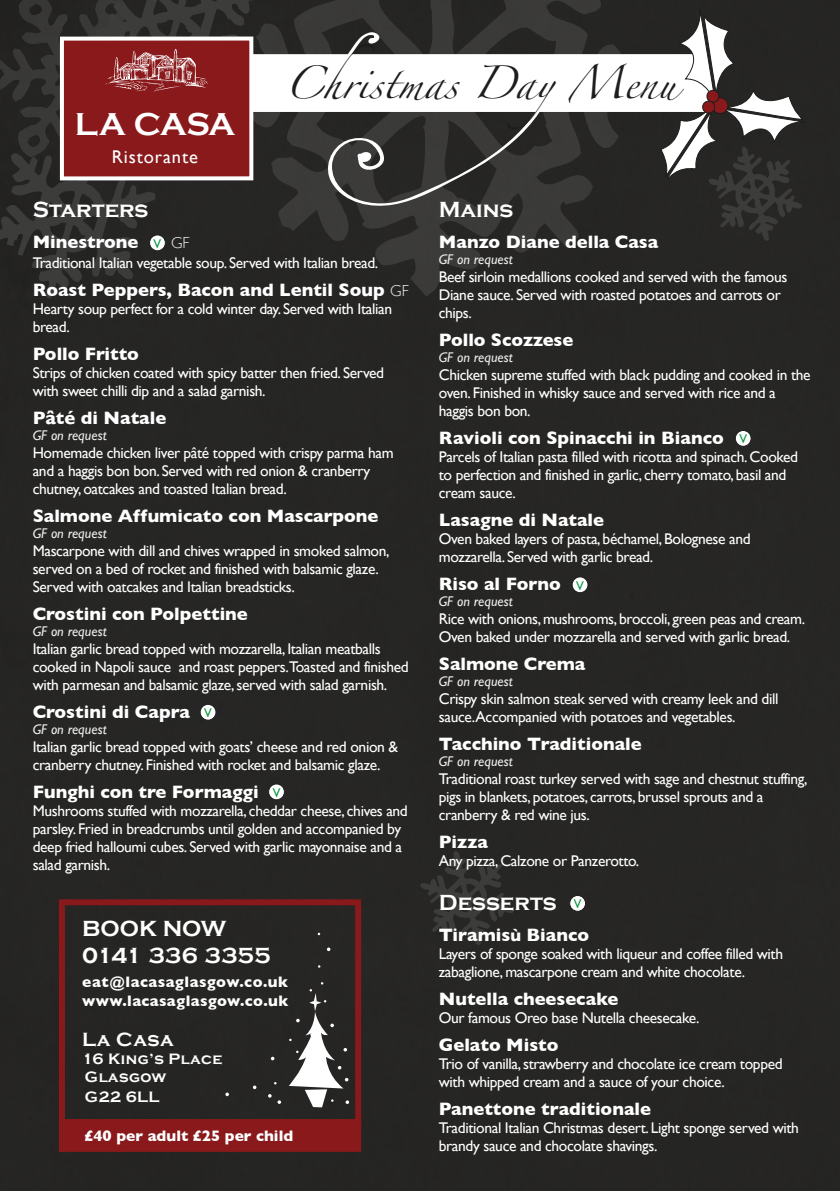
<style>
.page{position:relative;width:840px;height:1191px;background:#fff}
.page>*{position:absolute;margin:0;border:0;box-sizing:border-box;transform-origin:0 0}
.t1{font:700 32.6px "Copperplate Gothic";letter-spacing:-.015em;color:#fff}
.t2{font:29.6px "Zapfino";color:#1d1d1b}
.t3{font:700 22.6px/26.8px "Copperplate Gothic";color:#fff}
.t4{font:700 19.8px "Copperplate Gothic";letter-spacing:.025em;color:#fff}
.t5{font:700 18.4px "Gill Sans";color:#fff}
.t6{font:18.4px "Gill Sans";letter-spacing:.05em;color:#fff}
.t7{font:300 16px "Gill Sans";color:#ededed}
.t8{font:15.4px/18px "Gill Sans";letter-spacing:-.025em;color:#fff}
.t9{font:700 15.4px/19.8px "Gill Sans";letter-spacing:.025em;color:#fff}
.t10{font:700 15.4px/19px "Copperplate Gothic";letter-spacing:.025em;color:#fff}
.t11{font:700 15.4px "Gill Sans";color:#fff}
.t12{font:italic 14px "Gill Sans";color:#ededed}
.t13{font:12.6px "Gill Sans";color:#009239}
.s1{font-weight:300;font-size:16px;color:#ededed}
.s2{font-size:16.8px}
</style>
<div class="page">
<div style="left:0;top:0;width:839px;height:1191px;background:#262624"></div>
<svg style="left:420px;top:851px;width:93px;height:94px;background:#2d2d2c"></svg>
<svg style="left:271px;top:1056px;width:3px;height:4px"></svg>
<svg style="left:253px;top:1085px;width:3px;height:4px"></svg>
<svg style="left:277px;top:1100px;width:4px;height:4px"></svg>
<svg style="left:225px;top:1092px;width:4px;height:4px"></svg>
<svg style="left:326px;top:947px;width:4px;height:4px"></svg>
<svg style="left:288px;top:982px;width:61px;height:125px"></svg>
<svg style="left:0;top:0;width:814px;height:298px;background:#544847"></svg>
<div style="left:59px;top:899px;width:302px;height:226px;border:6px solid #89191b"></div>
<div style="left:59px;top:1119px;width:302px;height:32px;background:#89191b"></div>
<div style="left:200px;top:704px;width:16px;height:16px;background:#fff;border-radius:50%"></div>
<div style="left:200px;top:704px;width:16px;height:16px;border:1px solid #1d1d1b;border-radius:50%"></div>
<div style="left:268px;top:784px;width:16px;height:16px;background:#fff;border-radius:50%"></div>
<div style="left:268px;top:783px;width:16px;height:17px;border:1px solid #1d1d1b;border-radius:50%"></div>
<div style="left:734px;top:430px;width:16px;height:16px;background:#fff;border-radius:50%"></div>
<div style="left:734px;top:430px;width:17px;height:16px;border:1px solid #1d1d1b;border-radius:50%"></div>
<div style="left:569px;top:895px;width:16px;height:16px;background:#fff;border-radius:50%"></div>
<div style="left:569px;top:895px;width:16px;height:16px;border:1px solid #1d1d1b;border-radius:50%"></div>
<div style="left:149px;top:235px;width:16px;height:16px;background:#fff;border-radius:50%"></div>
<div style="left:149px;top:235px;width:16px;height:16px;border:1px solid #1d1d1b;border-radius:50%"></div>
<div style="left:572px;top:577px;width:15px;height:15px;background:#fff;border-radius:50%"></div>
<div style="left:571px;top:576px;width:17px;height:17px;border:1px solid #1d1d1b;border-radius:50%"></div>
<h1 class="t1" style="left:75px;top:106px;width:161px">LA CASA</h1>
<p class="t6" style="left:112px;top:146px;width:88px">Ristorante</p>
<h2 class="t2" style="left:284px;top:70px;width:394px">Christmas DayMenu</h2>
<h3 class="t3" style="left:33px;top:196px;width:117px">Starters</h3>
<p class="t5" style="left:33px;top:227px;width:107px">Minestrone</p>
<p class="t7" style="left:171px;top:230px;width:20px">GF</p>
<p class="t8" style="left:33px;top:253px;width:347px">Traditional Italian vegetable soup. Served with Italian bread.</p>
<p class="t5" style="left:33px;top:275px;width:377px">Roast Peppers, Bacon and Lentil Soup <span class="s1">GF</span></p>
<p class="t8" style="left:33px;top:299px;width:360px">Hearty soup perfect for a cold winter day. Served with Italian bread.</p>
<p class="t5" style="left:33px;top:339px;width:108px">Pollo Fritto</p>
<p class="t8" style="left:33px;top:363px;width:352px">Strips of chicken coated with spicy batter then fried. Served with sweet chilli dip and a salad garnish.</p>
<p class="t5" style="left:33px;top:403px;width:135px">Pâté di Natale</p>
<p class="t12" style="left:33px;top:427px;width:75px">GF on request</p>
<p class="t8" style="left:33px;top:443px;width:362px">Homemade chicken liver pâté topped with crispy parma ham and a haggis bon bon. Served with red onion &amp; cranberry chutney, oatcakes and toasted Italian bread.</p>
<p class="t5" style="left:33px;top:501px;width:347px">Salmone Affumicato con Mascarpone</p>
<p class="t12" style="left:33px;top:525px;width:75px">GF on request</p>
<p class="t8" style="left:33px;top:541px;width:358px">Mascarpone with dill and chives wrapped in smoked salmon, served on a bed of rocket and finished with balsamic glaze.<br>Served with oatcakes and Italian breadsticks.</p>
<p class="t5" style="left:33px;top:599px;width:216px">Crostini con Polpettine</p>
<p class="t12" style="left:33px;top:623px;width:75px">GF on request</p>
<p class="t8" style="left:33px;top:639px;width:377px">Italian garlic bread topped with mozzarella, Italian meatballs cooked in Napoli sauce and roast peppers.Toasted and finished with parmesan and balsamic glaze, served with salad garnish.</p>
<p class="t5" style="left:33px;top:697px;width:159px">Crostini di Capra</p>
<p class="t12" style="left:33px;top:721px;width:75px">GF on request</p>
<p class="t8" style="left:33px;top:737px;width:367px">Italian garlic bread topped with goats’ cheese and red onion &amp; cranberry chutney. Finished with rocket and balsamic glaze.</p>
<p class="t5" style="left:33px;top:777px;width:227px">Funghi con tre Formaggi</p>
<p class="t8" style="left:33px;top:801px;width:376px">Mushrooms stuffed with mozzarella, cheddar cheese, chives and parsley. Fried in breadcrumbs until golden and accompanied by deep fried halloumi cubes. Served with garlic mayonnaise and a salad garnish.</p>
<p class="t13" style="left:153px;top:236px;width:9px">V</p>
<p class="t13" style="left:204px;top:705px;width:9px">V</p>
<p class="t13" style="left:272px;top:785px;width:9px">V</p>
<h3 class="t3" style="left:82px;top:915px;width:190px">BOOK NOW<br>0141 336 3355</h3>
<p class="t9" style="left:82px;top:971px;width:208px">eat@lacasaglasgow.co.uk www.lacasaglasgow.co.uk</p>
<p class="t4" style="left:82px;top:1028px;width:93px">La Casa</p>
<p class="t10" style="left:82px;top:1049px;width:141px">16 King’s Place<br>Glasgow<br>G22 6LL</p>
<p class="t11" style="left:84px;top:1123px;width:210px">£40 per adult £25 per child</p>
<h3 class="t3" style="left:438px;top:196px;width:76px">Mains</h3>
<p class="t5" style="left:438px;top:227px;width:221px">Manzo Diane della Casa</p>
<p class="t12" style="left:438px;top:251px;width:75px">GF on request</p>
<p class="t8" style="left:438px;top:268px;width:350px">Beef sirloin medallions cooked and served with the famous<br>Diane sauce. Served with roasted potatoes and carrots or chips.</p>
<p class="t5" style="left:438px;top:325px;width:136px">Pollo Scozzese</p>
<p class="t12" style="left:438px;top:349px;width:75px">GF on request</p>
<p class="t8" style="left:438px;top:366px;width:373px">Chicken supreme stuffed with black pudding and cooked in the oven. Finished in whisky sauce and served with rice and a haggis bon bon.</p>
<p class="t5" style="left:438px;top:423px;width:286px">Ravioli con Spinacchi in Bianco</p>
<p class="t8" style="left:438px;top:448px;width:360px">Parcels of Italian pasta filled with ricotta and spinach.Cooked to perfection and finished in garlic, cherry tomato, basil and cream sauce.</p>
<p class="t5" style="left:438px;top:505px;width:167px">Lasagne di Natale</p>
<p class="t8" style="left:438px;top:530px;width:313px">Oven baked layers of pasta, béchamel, Bolognese and mozzarella. Served with garlic bread.</p>
<p class="t5" style="left:438px;top:569px;width:123px">Riso al Forno</p>
<p class="t12" style="left:438px;top:593px;width:75px">GF on request</p>
<p class="t8" style="left:438px;top:610px;width:367px">Rice with onions,mushrooms, broccoli, green peas and cream.<br>Oven baked under mozzarella and served with garlic bread.</p>
<p class="t5" style="left:438px;top:649px;width:148px">Salmone Crema</p>
<p class="t12" style="left:438px;top:673px;width:75px">GF on request</p>
<p class="t8" style="left:438px;top:690px;width:341px">Crispy skin salmon steak served with creamy leek and dill sauce.Accompanied with potatoes and vegetables.</p>
<p class="t5" style="left:438px;top:729px;width:204px">Tacchino Traditionale</p>
<p class="t12" style="left:438px;top:753px;width:75px">GF on request</p>
<p class="t8" style="left:438px;top:770px;width:370px">Traditional roast turkey served with sage and chestnut stuffing, pigs in blankets, potatoes, carrots, brussel sprouts and a cranberry &amp; red wine jus.</p>
<p class="t5" style="left:438px;top:827px;width:51px">Pizza</p>
<p class="t8" style="left:438px;top:852px;width:202px">Any pizza,Calzone or Panzerotto.</p>
<h3 class="t3" style="left:438px;top:889px;width:119px">Desserts</h3>
<p class="t5" style="left:438px;top:920px;width:152px">Tiramis<span class="s2">ù</span> Bianco</p>
<p class="t8" style="left:438px;top:945px;width:345px">Layers of sponge soaked with liqueur and coffee filled with zabaglione, mascarpone cream and white chocolate.</p>
<p class="t5" style="left:438px;top:984px;width:181px">Nutella cheesecake</p>
<p class="t8" style="left:438px;top:1009px;width:262px">Our famous Oreo base Nutella cheesecake.</p>
<p class="t5" style="left:438px;top:1030px;width:121px">Gelato Misto</p>
<p class="t8" style="left:438px;top:1055px;width:345px">Trio of vanilla, strawberry and chocolate ice cream topped with whipped cream and a sauce of your choice.</p>
<p class="t5" style="left:438px;top:1094px;width:213px">Panettone traditionale</p>
<p class="t8" style="left:438px;top:1119px;width:361px">Traditional Italian Christmas desert. Light sponge served with brandy sauce and chocolate shavings.</p>
<p class="t13" style="left:739px;top:432px;width:9px">V</p>
<p class="t13" style="left:576px;top:578px;width:9px">V</p>
<p class="t13" style="left:573px;top:896px;width:9px">V</p>
</div>
